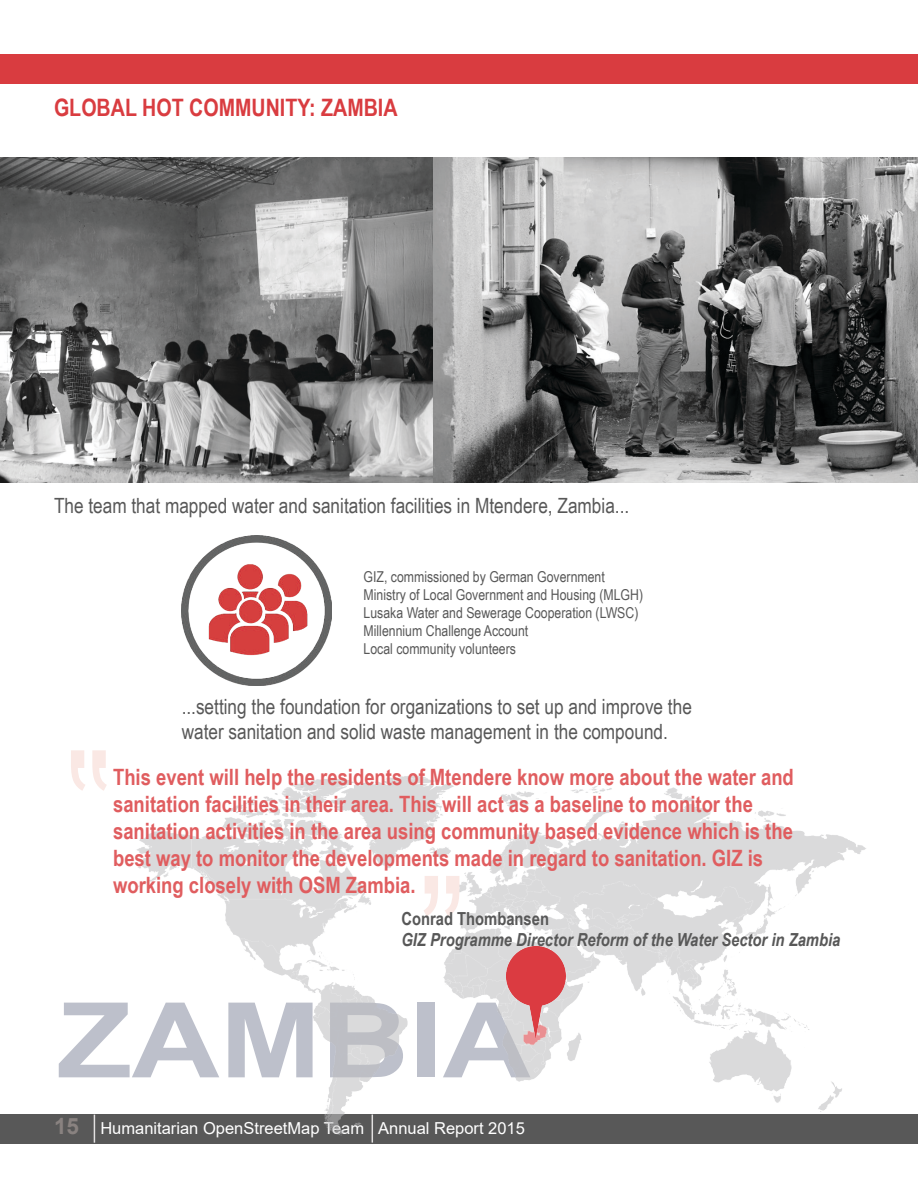
<style>
.page{position:relative;width:918px;height:1188px;background:#fff}
.page>*{position:absolute;margin:0;border:0;box-sizing:border-box;transform-origin:0 0}
.t1{font:172.5px "Arial Narrow";color:#fae8e4}
.t2{font:700 104.4px "Arial Narrow";color:#bdc0cb;scale:1.42 1}
.t3{font:700 24px "Arial Narrow";color:#d93c40}
.t4{font:700 22.5px/27px "Arial Narrow";color:#e05d5f}
.t5{font:21px/25.2px "Arial Narrow";color:#585858}
.t6{font:italic 700 18px "Arial Narrow";color:#585858}
.t7{font:700 18px "Arial Narrow";color:#585858}
.t8{font:16.5px "Arial";color:#fff}
.t9{font:15px/18px "Arial Narrow";color:#585858}
.s1{font-weight:700;font-size:22.5px;color:#898280}
</style>
<div class="page">
<div style="left:0;top:54px;width:918px;height:29px;background:#d93c40"></div>
<div style="left:0;top:1114px;width:918px;height:29px;background:#585858"></div>
<svg style="left:94px;top:1115px;width:1px;height:28px"></svg>
<img style="left:104px;top:685px;width:800px;height:459px">
<img style="left:506px;top:947px;width:60px;height:92px">
<img style="left:0;top:158px;width:918px;height:325px">
<img style="left:182px;top:535px;width:150px;height:150px">
<svg style="left:104px;top:750px;width:3px;height:41px"></svg>
<p class="t3" style="left:54px;top:90px;width:345px">GLOBAL HOT COMMUNITY: ZAMBIA</p>
<p class="t5" style="left:54px;top:492px;width:577px">The team that mapped water and sanitation facilities in Mtendere, Zambia...</p>
<p class="t9" style="left:364px;top:567px;width:281px">GIZ, commissioned by German Government Ministry of Local Government and Housing (MLGH)<br>Lusaka Water and Sewerage Cooperation (LWSC)<br>Millennium Challenge Account<br>Local community volunteers</p>
<p class="t5" style="left:182px;top:693px;width:512px">...setting the foundation for organizations to set up and improve the water sanitation and solid waste management in the compound.</p>
<p class="t4" style="left:113px;top:763px;width:682px">This event will help the residents of Mtendere know more about the water and sanitation facilities in their area. This will act as a baseline to monitor the</p>
<p class="t4" style="left:113px;top:817px;width:681px">sanitation activities in the area using community based evidence which is the best way to monitor the developments made in regard to sanitation. GIZ is working closely with OSM Zambia.</p>
<p class="t7" style="left:401px;top:905px;width:149px">Conrad Thombansen</p>
<p class="t6" style="left:401px;top:926px;width:440px">GIZ Programme Director Reform of the Water Sector in Zambia</p>
<h1 class="t1" style="left:465px;top:980px;width:49px;rotate:-180deg">“</h1>
<h2 class="t2" style="left:57px;top:962px;width:335px">ZAMBIA</h2>
<p class="t8" style="left:54px;top:1117px;width:473px"><span class="s1">15</span> Humanitarian OpenStreetMap Team Annual Report 2015</p>
</div>
